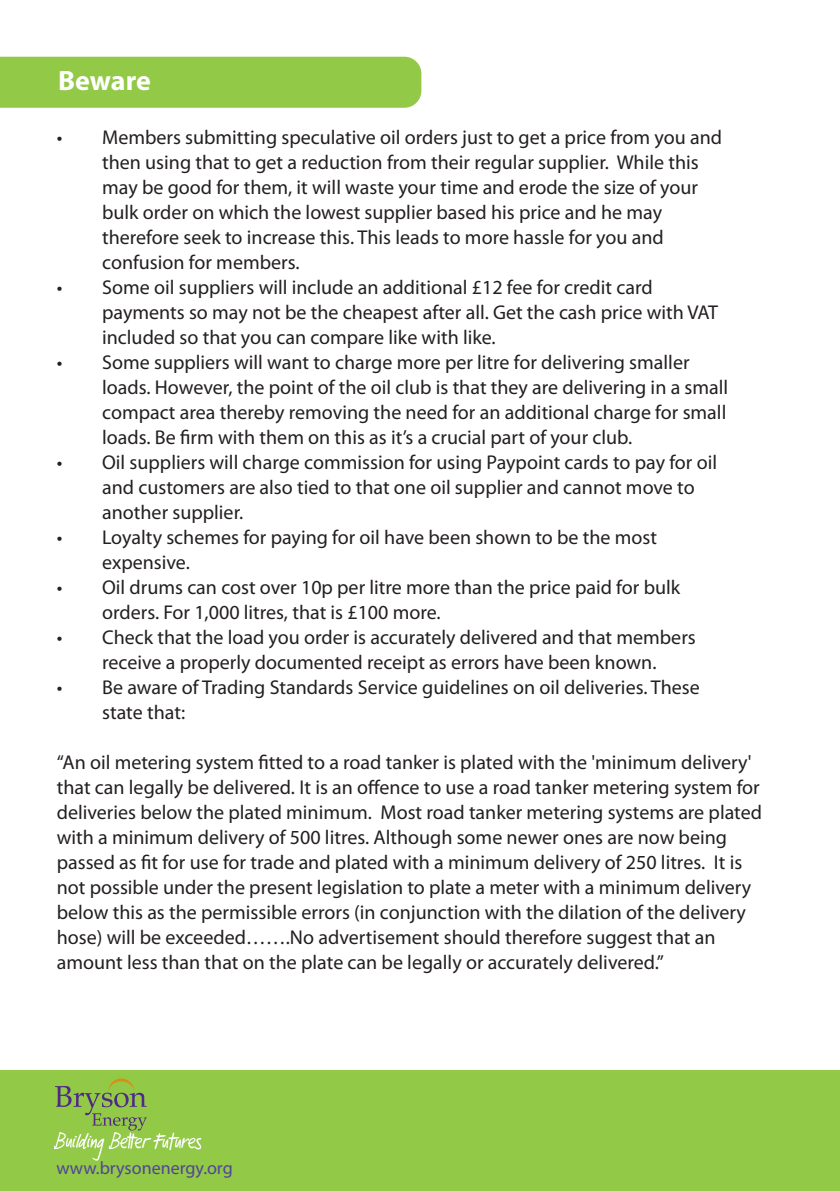
<style>
.page{position:relative;width:840px;height:1191px;background:#fff}
.page>*{position:absolute;margin:0;border:0;box-sizing:border-box;transform-origin:0 0}
.t1{font:700 28px "Myriad Pro";letter-spacing:-.005em;color:#fff}
.t2{font:20px/25px "Myriad Pro";color:#231f20}
.t3{font:18px "Myriad Pro";color:#52439b}
</style>
<div class="page">
<div style="left:0;top:1071px;width:839px;height:120px;background:#92c947"></div>
<div style="left:0;top:57px;width:421px;height:51px;background:#92c947"></div>
<svg style="left:55px;top:1078px;width:92px;height:52px"></svg>
<img style="left:54px;top:1132px;width:147px;height:28px">
<h1 class="t1" style="left:58px;top:70px;width:94px">Beware</h1>
<p class="t2" style="left:102px;top:126px;width:621px;text-indent:-45px">• Members submitting speculative oil orders just to get a price from you and then using that to get a reduction from their regular supplier. While this may be good for them, it will waste your time and erode the size of your bulk order on which the lowest supplier based his price and he may therefore seek to increase this. This leads to more hassle for you and confusion for members.</p>
<p class="t2" style="left:102px;top:276px;width:617px;text-indent:-45px">• Some oil suppliers will include an additional £12 fee for credit card payments so may not be the cheapest after all. Get the cash price with VAT included so that you can compare like with like.</p>
<p class="t2" style="left:102px;top:351px;width:627px;text-indent:-45px">• Some suppliers will want to charge more per litre for delivering smaller loads. However, the point of the oil club is that they are delivering in a small compact area thereby removing the need for an additional charge for small loads. Be firm with them on this as it’s a crucial part of your club.</p>
<p class="t2" style="left:102px;top:451px;width:616px;text-indent:-45px">• Oil suppliers will charge commission for using Paypoint cards to pay for oil and customers are also tied to that one oil supplier and cannot move to another supplier.</p>
<p class="t2" style="left:102px;top:526px;width:556px;text-indent:-45px">• Loyalty schemes for paying for oil have been shown to be the most expensive.</p>
<p class="t2" style="left:102px;top:576px;width:579px;text-indent:-45px">• Oil drums can cost over 10p per litre more than the price paid for bulk orders. For 1,000 litres, that is £100 more.</p>
<p class="t2" style="left:57px;top:626px;width:640px;text-align:center">• Check that the load you order is accurately delivered and that members receive a properly documented receipt as errors have been known.</p>
<p class="t2" style="left:102px;top:676px;width:599px;text-indent:-45px">• Be aware of Trading Standards Service guidelines on oil deliveries. These state that:</p>
<p class="t2" style="left:57px;top:751px;width:706px">“An oil metering system fitted to a road tanker is plated with the 'minimum delivery' that can legally be delivered. It is an offence to use a road tanker metering system for deliveries below the plated minimum. Most road tanker metering systems are plated with a minimum delivery of 500 litres. Although some newer ones are now being passed as fit for use for trade and plated with a minimum delivery of 250 litres. It is not possible under the present legislation to plate a meter with a minimum delivery below this as the permissible errors (in conjunction with the dilation of the delivery hose) will be exceeded…….No advertisement should therefore suggest that an amount less than that on the plate can be legally or accurately delivered.”</p>
<p class="t3" style="left:56px;top:1161px;width:178px">www.brysonenergy.org</p>
</div>
